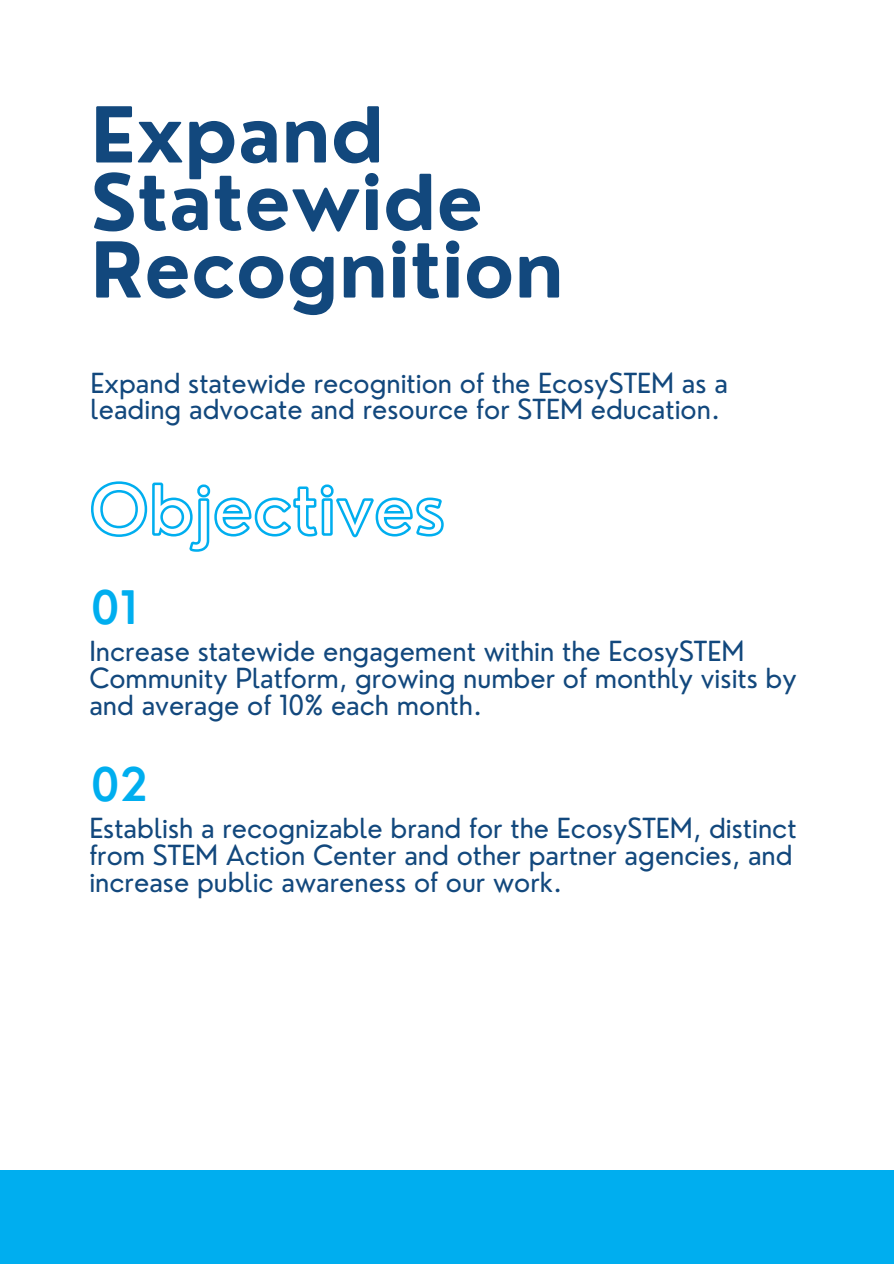
<style>
.page{position:relative;width:894px;height:1264px;background:#fff}
.page>*{position:absolute;margin:0;border:0;box-sizing:border-box;transform-origin:0 0}
.t1{font:700 75px/67.5px "Nourd";color:#12487d}
.t2{font:600 45px "Nourd";color:#00aeef}
.t3{font:27px/27px "Nourd";color:#12487d}
</style>
<div class="page">
<svg style="left:91px;top:481px;width:353px;height:71px"></svg>
<div style="left:0;top:1170px;width:893px;height:93px;background:#00aeef"></div>
<h1 class="t1" style="left:91px;top:101px;width:474px">Expand<br>Statewide<br>Recognition</h1>
<p class="t3" style="left:91px;top:369px;width:638px;line-height:25.8px">Expand statewide recognition of the EcosySTEM as a leading advocate and resource for STEM education.</p>
<h2 class="t2" style="left:91px;top:579px;width:48px">01</h2>
<p class="t3" style="left:89px;top:637px;width:708px">Increase statewide engagement within the EcosySTEM<br>Community Platform, growing number of monthly visits by and average of 10% each month.</p>
<p class="t2" style="left:91px;top:756px;width:59px">02</p>
<p class="t3" style="left:89px;top:814px;width:708px">Establish a recognizable brand for the EcosySTEM, distinct from STEM Action Center and other partner agencies, and increase public awareness of our work.</p>
</div>
